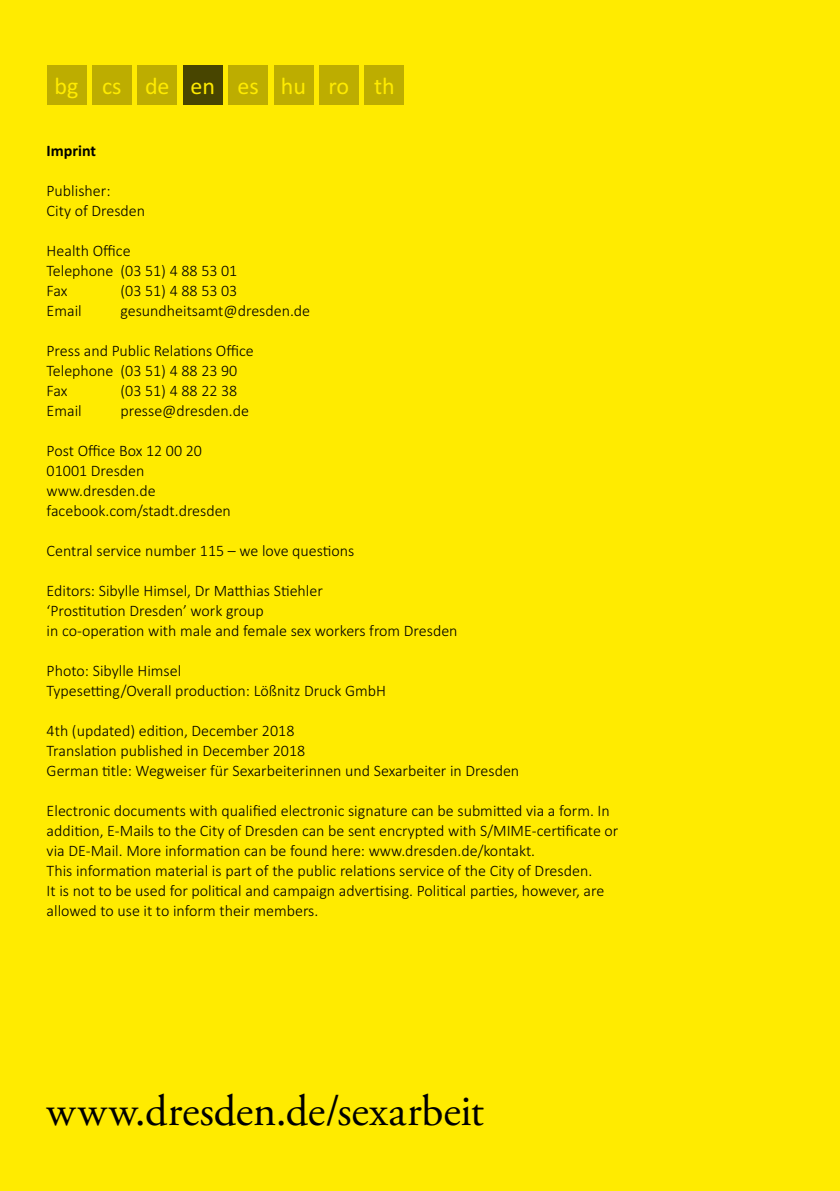
<style>
.page{position:relative;width:840px;height:1191px;background:#fff}
.page>*{position:absolute;margin:0;border:0;box-sizing:border-box;transform-origin:0 0}
.Schortcut{font:44px "Adobe Garamond Pro";letter-spacing:-.005em;color:#000}
.Mengentext_A5_ohne_Einzug{font:24px "Calibri";color:#ffeb00}
.Impressum{font:16px/20px "Calibri Light 2";color:#000}
.Impressum-2{font:700 16px "Calibri";color:#000}
</style>
<div class="page">
<div style="left:0;top:0;width:839px;height:1191px;background:#ffeb00"></div>
<div style="left:47px;top:65px;width:39px;height:39px;background:#bdad00"></div>
<div style="left:92px;top:65px;width:40px;height:39px;background:#bdad00"></div>
<div style="left:137px;top:65px;width:40px;height:39px;background:#bdad00"></div>
<div style="left:183px;top:65px;width:39px;height:39px;background:#484500"></div>
<div style="left:228px;top:65px;width:40px;height:39px;background:#bdad00"></div>
<div style="left:273px;top:65px;width:40px;height:39px;background:#bdad00"></div>
<div style="left:319px;top:65px;width:39px;height:39px;background:#bdad00"></div>
<div style="left:364px;top:65px;width:40px;height:39px;background:#bdad00"></div>
<p class="Mengentext_A5_ohne_Einzug" style="left:54px;top:69px;width:25px">bg</p>
<p class="Mengentext_A5_ohne_Einzug" style="left:102px;top:69px;width:21px">cs</p>
<p class="Mengentext_A5_ohne_Einzug" style="left:145px;top:69px;width:26px">de</p>
<p class="Mengentext_A5_ohne_Einzug" style="left:190px;top:69px;width:26px">en</p>
<p class="Mengentext_A5_ohne_Einzug" style="left:237px;top:69px;width:23px">es</p>
<p class="Mengentext_A5_ohne_Einzug" style="left:281px;top:69px;width:27px">hu</p>
<p class="Mengentext_A5_ohne_Einzug" style="left:328px;top:69px;width:22px">ro</p>
<p class="Mengentext_A5_ohne_Einzug" style="left:374px;top:69px;width:22px">th</p>
<p class="Impressum-2" style="left:47px;top:139px;width:51px">Imprint</p>
<p class="Impressum" style="left:47px;top:180px;width:65px">Publisher:</p>
<p class="Impressum" style="left:47px;top:200px;width:100px">City of Dresden</p>
<p class="Impressum" style="left:47px;top:240px;width:85px">Health Office</p>
<p class="Impressum" style="left:47px;top:260px;width:192px">Telephone (03 51) 4 88 53 01</p>
<p class="Impressum" style="left:47px;top:280px;width:22px">Fax</p>
<p class="Impressum" style="left:120px;top:280px;width:118px">(03 51) 4 88 53 03</p>
<p class="Impressum" style="left:47px;top:300px;width:37px">Email</p>
<p class="Impressum" style="left:120px;top:300px;width:191px">gesundheitsamt@dresden.de</p>
<p class="Impressum" style="left:47px;top:340px;width:208px">Press and Public Relations Office</p>
<p class="Impressum" style="left:47px;top:360px;width:192px">Telephone (03 51) 4 88 23 90</p>
<p class="Impressum" style="left:47px;top:380px;width:22px">Fax</p>
<p class="Impressum" style="left:120px;top:380px;width:118px">(03 51) 4 88 22 38</p>
<p class="Impressum" style="left:47px;top:400px;width:37px">Email</p>
<p class="Impressum" style="left:120px;top:400px;width:130px">presse@dresden.de</p>
<p class="Impressum" style="left:47px;top:440px;width:157px">Post Office Box 12 00 20</p>
<p class="Impressum" style="left:47px;top:460px;width:99px">01001 Dresden</p>
<p class="Impressum" style="left:47px;top:480px;width:110px">www.dresden.de</p>
<p class="Impressum" style="left:47px;top:500px;width:186px">facebook.com/stadt.dresden</p>
<p class="Impressum" style="left:47px;top:540px;width:309px">Central service number 115 – we love questions</p>
<p class="Impressum" style="left:47px;top:580px;width:277px">Editors: Sibylle Himsel, Dr Matthias Stiehler</p>
<p class="Impressum" style="left:47px;top:600px;width:218px">‘Prostitution Dresden’ work group</p>
<p class="Impressum" style="left:47px;top:620px;width:412px">in co-operation with male and female sex workers from Dresden</p>
<p class="Impressum" style="left:47px;top:660px;width:136px">Photo: Sibylle Himsel</p>
<p class="Impressum" style="left:47px;top:680px;width:341px">Typesetting/Overall production: Lößnitz Druck GmbH</p>
<p class="Impressum" style="left:47px;top:720px;width:249px">4th (updated) edition, December 2018</p>
<p class="Impressum" style="left:47px;top:740px;width:260px">Translation published in December 2018</p>
<p class="Impressum" style="left:47px;top:760px;width:474px">German title: Wegweiser für Sexarbeiterinnen und Sexarbeiter in Dresden</p>
<p class="Impressum" style="left:47px;top:800px;width:573px">Electronic documents with qualified electronic signature can be submitted via a form. In addition, E-Mails to the City of Dresden can be sent encrypted with S/MIME-certificate or via DE-Mail. More information can be found here: www.dresden.de/kontakt.</p>
<p class="Impressum" style="left:47px;top:860px;width:559px">This information material is part of the public relations service of the City of Dresden.<br>It is not to be used for political and campaign advertising. Political parties, however, are allowed to use it to inform their members.</p>
<p class="Schortcut" style="left:47px;top:1084px;width:438px">www.dresden.de/sexarbeit</p>
</div>
